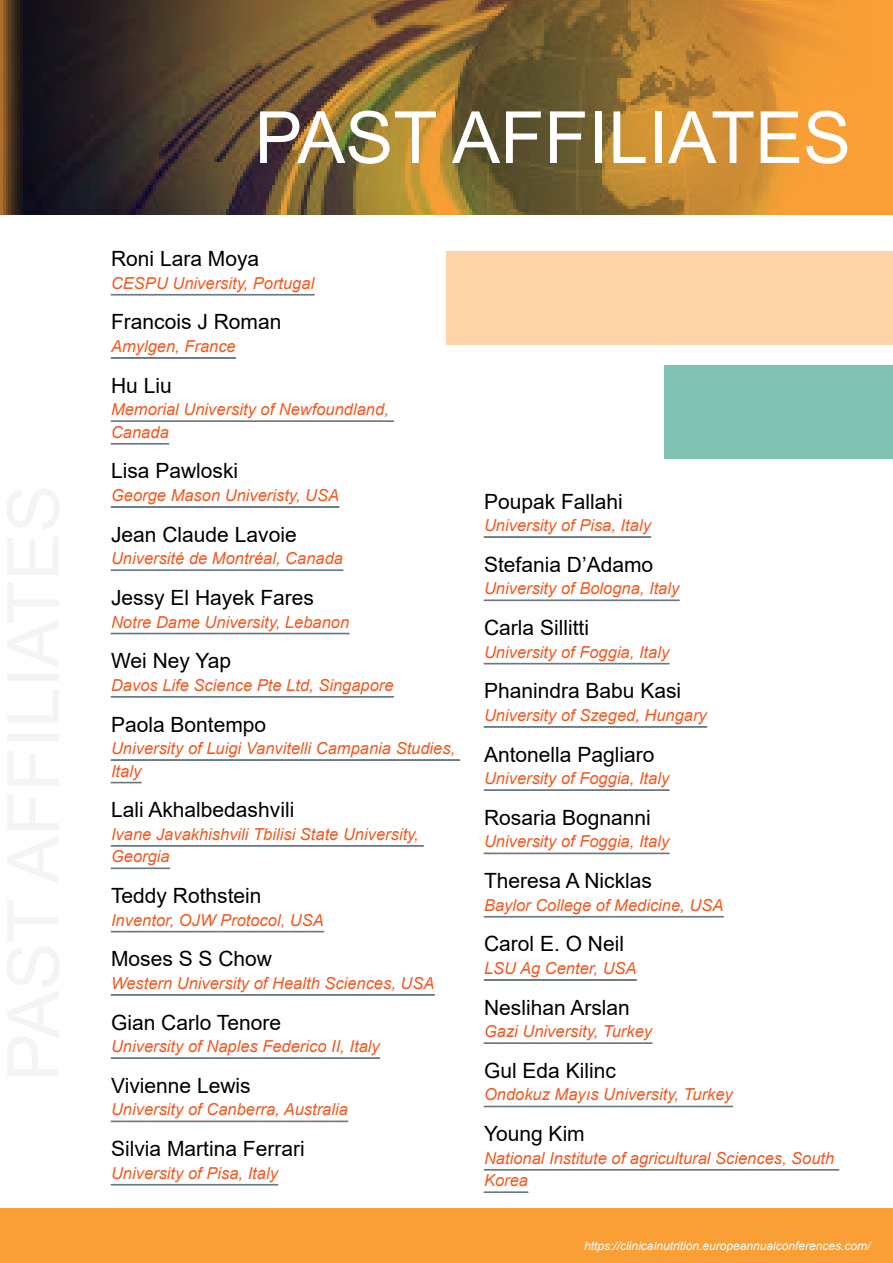
<style>
.page{position:relative;width:893px;height:1263px;background:#fff}
.page>*{position:absolute;margin:0;border:0;box-sizing:border-box;transform-origin:0 0}
.t1{font:72px "Arial";color:#fff}
.t2{font:21px "Arial";color:#000}
.t3{font:italic 16.5px/22.5px "Arial";color:#f15a22}
.t4{font:italic 12px "Arial";color:#fff}
</style>
<div class="page">
<div style="left:0;top:1209px;width:893px;height:54px;background:#f99f36"></div>
<div style="left:0;top:0;width:893px;height:215px;background:#f99f36"></div>
<img style="left:0;top:0;width:818px;height:215px">
<div style="left:446px;top:251px;width:447px;height:93px;background:#fed5a8"></div>
<div style="left:664px;top:366px;width:229px;height:93px;background:#81c2b2"></div>
<svg style="left:111px;top:294px;width:203px;height:2px"></svg>
<svg style="left:111px;top:357px;width:125px;height:2px"></svg>
<svg style="left:111px;top:420px;width:283px;height:2px"></svg>
<svg style="left:111px;top:443px;width:58px;height:1px"></svg>
<svg style="left:111px;top:506px;width:228px;height:2px"></svg>
<svg style="left:111px;top:569px;width:232px;height:2px"></svg>
<svg style="left:111px;top:632px;width:238px;height:2px"></svg>
<svg style="left:111px;top:696px;width:283px;height:2px"></svg>
<svg style="left:111px;top:759px;width:349px;height:2px"></svg>
<svg style="left:111px;top:782px;width:31px;height:1px"></svg>
<svg style="left:111px;top:845px;width:313px;height:2px"></svg>
<svg style="left:111px;top:867px;width:59px;height:2px"></svg>
<svg style="left:111px;top:930px;width:213px;height:3px"></svg>
<svg style="left:111px;top:994px;width:324px;height:2px"></svg>
<svg style="left:111px;top:1057px;width:269px;height:2px"></svg>
<svg style="left:111px;top:1120px;width:237px;height:2px"></svg>
<svg style="left:111px;top:1184px;width:167px;height:2px"></svg>
<svg style="left:484px;top:536px;width:167px;height:2px"></svg>
<svg style="left:484px;top:599px;width:195px;height:2px"></svg>
<svg style="left:484px;top:663px;width:185px;height:2px"></svg>
<svg style="left:484px;top:726px;width:223px;height:2px"></svg>
<svg style="left:484px;top:789px;width:185px;height:2px"></svg>
<svg style="left:484px;top:852px;width:185px;height:2px"></svg>
<svg style="left:484px;top:916px;width:239px;height:2px"></svg>
<svg style="left:484px;top:979px;width:153px;height:2px"></svg>
<svg style="left:484px;top:1042px;width:168px;height:2px"></svg>
<svg style="left:484px;top:1105px;width:249px;height:2px"></svg>
<svg style="left:484px;top:1169px;width:355px;height:2px"></svg>
<svg style="left:484px;top:1191px;width:45px;height:2px"></svg>
<h1 class="t1" style="left:254px;top:88px;width:598px">PAST AFFILIATES</h1>
<p class="t2" style="left:111px;top:244px;width:150px">Roni Lara Moya</p>
<p class="t3" style="left:111px;top:272px;width:205px">CESPU University, Portugal</p>
<p class="t2" style="left:111px;top:308px;width:172px">Francois J Roman</p>
<p class="t3" style="left:111px;top:335px;width:126px">Amylgen, France</p>
<p class="t2" style="left:111px;top:371px;width:62px">Hu Liu</p>
<p class="t3" style="left:111px;top:398px;width:279px">Memorial University of Newfoundland,<br>Canada</p>
<p class="t2" style="left:111px;top:457px;width:129px">Lisa Pawloski</p>
<p class="t3" style="left:111px;top:484px;width:230px">George Mason Univeristy, USA</p>
<p class="t2" style="left:111px;top:520px;width:187px">Jean Claude Lavoie</p>
<p class="t3" style="left:111px;top:547px;width:234px">Université de Montréal, Canada</p>
<p class="t2" style="left:111px;top:583px;width:205px">Jessy El Hayek Fares</p>
<p class="t3" style="left:111px;top:611px;width:240px">Notre Dame University, Lebanon</p>
<p class="t2" style="left:111px;top:646px;width:122px">Wei Ney Yap</p>
<p class="t3" style="left:111px;top:674px;width:284px">Davos Life Science Pte Ltd, Singapore</p>
<p class="t2" style="left:111px;top:710px;width:157px">Paola Bontempo</p>
<p class="t3" style="left:111px;top:737px;width:346px">University of Luigi Vanvitelli Campania Studies,<br>Italy</p>
<p class="t2" style="left:111px;top:795px;width:185px">Lali Akhalbedashvili</p>
<p class="t3" style="left:111px;top:823px;width:309px">Ivane Javakhishvili Tbilisi State University,<br>Georgia</p>
<p class="t2" style="left:111px;top:881px;width:152px">Teddy Rothstein</p>
<p class="t3" style="left:111px;top:909px;width:214px">Inventor, OJW Protocol, USA</p>
<p class="t2" style="left:111px;top:944px;width:163px">Moses S S Chow</p>
<p class="t3" style="left:111px;top:972px;width:325px">Western University of Health Sciences, USA</p>
<p class="t2" style="left:111px;top:1008px;width:172px">Gian Carlo Tenore</p>
<p class="t3" style="left:111px;top:1035px;width:270px">University of Naples Federico II, Italy</p>
<p class="t2" style="left:111px;top:1071px;width:141px">Vivienne Lewis</p>
<p class="t3" style="left:111px;top:1098px;width:238px">University of Canberra, Australia</p>
<p class="t2" style="left:111px;top:1134px;width:195px">Silvia Martina Ferrari</p>
<p class="t3" style="left:111px;top:1162px;width:168px">University of Pisa, Italy</p>
<p class="t2" style="left:484px;top:487px;width:140px">Poupak Fallahi</p>
<p class="t3" style="left:484px;top:514px;width:168px">University of Pisa, Italy</p>
<p class="t2" style="left:484px;top:550px;width:171px">Stefania D’Adamo</p>
<p class="t3" style="left:484px;top:577px;width:197px">University of Bologna, Italy</p>
<p class="t2" style="left:484px;top:613px;width:106px">Carla Sillitti</p>
<p class="t3" style="left:484px;top:641px;width:187px">University of Foggia, Italy</p>
<p class="t2" style="left:484px;top:676px;width:199px">Phanindra Babu Kasi</p>
<p class="t3" style="left:484px;top:704px;width:224px">University of Szeged, Hungary</p>
<p class="t2" style="left:484px;top:740px;width:172px">Antonella Pagliaro</p>
<p class="t3" style="left:484px;top:767px;width:187px">University of Foggia, Italy</p>
<p class="t2" style="left:484px;top:803px;width:168px">Rosaria Bognanni</p>
<p class="t3" style="left:484px;top:831px;width:187px">University of Foggia, Italy</p>
<p class="t2" style="left:484px;top:866px;width:170px">Theresa A Nicklas</p>
<p class="t3" style="left:484px;top:894px;width:241px">Baylor College of Medicine, USA</p>
<p class="t2" style="left:484px;top:929px;width:142px">Carol E. O Neil</p>
<p class="t3" style="left:484px;top:957px;width:154px">LSU Ag Center, USA</p>
<p class="t2" style="left:484px;top:993px;width:147px">Neslihan Arslan</p>
<p class="t3" style="left:484px;top:1020px;width:170px">Gazi University, Turkey</p>
<p class="t2" style="left:484px;top:1056px;width:133px">Gul Eda Kilinc</p>
<p class="t3" style="left:484px;top:1084px;width:250px">Ondokuz Mayıs University, Turkey</p>
<p class="t2" style="left:484px;top:1119px;width:102px">Young Kim</p>
<p class="t3" style="left:484px;top:1147px;width:352px">National Institute of agricultural Sciences, South<br>Korea</p>
<p class="t4" style="left:584px;top:1238px;width:288px">https://clinicalnutrition.europeannualconferences.com/</p>
</div>
